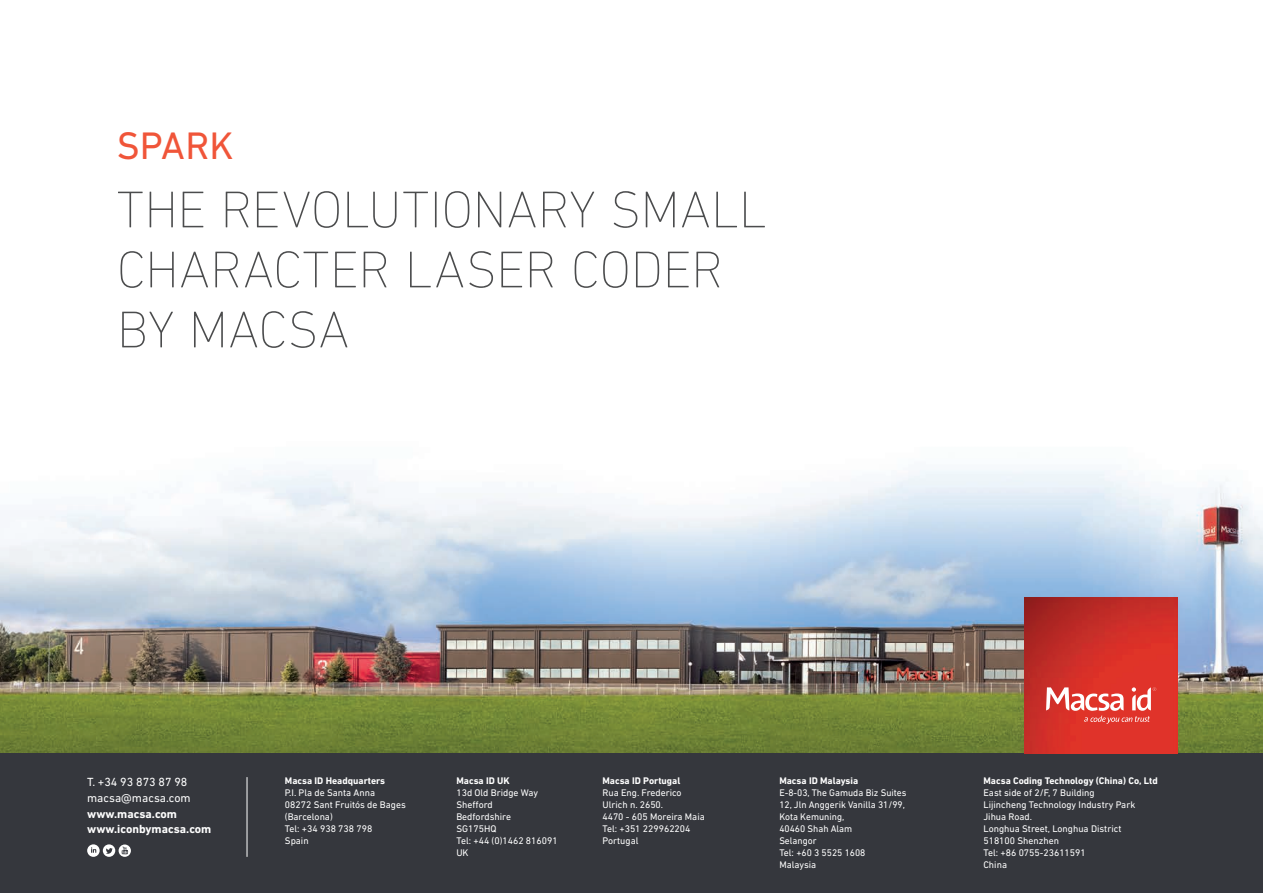
<style>
.page{position:relative;width:1263px;height:893px;background:#fff}
.page>*{position:absolute;margin:0;border:0;box-sizing:border-box;transform-origin:0 0}
.t1{font:200 52.5px/60px "DIN Next LT Pro";letter-spacing:-.005em;color:#4b4c4d}
.t2{font:39px "DIN Next LT Pro";letter-spacing:-.005em;color:#f05539}
.t3{font:700 12px/15.8px "DIN Next LT Pro";color:#fff}
.t4{font:12px/15.8px "DIN Next LT Pro";color:#fff}
.t5{font:9.75px/12px "DIN Next LT Pro";color:#fff}
.t6{font:700 9.75px "DIN Next LT Pro";color:#fff}
</style>
<div class="page">
<img style="left:0;top:469px;width:1263px;height:285px">
<div style="left:0;top:754px;width:1263px;height:139px;background:#35373d"></div>
<img style="left:1024px;top:597px;width:154px;height:157px">
<svg style="left:1046px;top:687px;width:110px;height:37px"></svg>
<svg style="left:87px;top:844px;width:44px;height:13px"></svg>
<hr style="left:247px;top:777px;width:1px;height:80px;background:#fff">
<h2 class="t2" style="left:117px;top:123px;width:118px">SPARK</h2>
<h1 class="t1" style="left:117px;top:179px;width:651px">THE REVOLUTIONARY SMALL<br>CHARACTER LASER CODER<br>BY MACSA</h1>
<p class="t4" style="left:87px;top:774px;width:105px">T. +34 93 873 87 98 macsa@macsa.com</p>
<p class="t3" style="left:87px;top:806px;width:126px">www.macsa.com www.iconbymacsa.com</p>
<p class="t6" style="left:285px;top:775px;width:102px">Macsa ID Headquarters</p>
<p class="t5" style="left:285px;top:787px;width:122px">P.I. Pla de Santa Anna<br>08272 Sant Fruitós de Bages (Barcelona)<br>Tel: +34 938 738 798<br>Spain</p>
<p class="t6" style="left:456px;top:775px;width:55px">Macsa ID UK</p>
<p class="t5" style="left:456px;top:787px;width:103px">13d Old Bridge Way<br>Shefford<br>Bedfordshire<br>SG175HQ<br>Tel: +44 (0)1462 816091<br>UK</p>
<p class="t6" style="left:602px;top:775px;width:79px">Macsa ID Portugal</p>
<p class="t5" style="left:602px;top:787px;width:104px">Rua Eng. Frederico<br>Ulrich n. 2650.<br>4470 - 605 Moreira Maia<br>Tel: +351 229962204<br>Portugal</p>
<p class="t6" style="left:779px;top:775px;width:80px">Macsa ID Malaysia</p>
<p class="t5" style="left:779px;top:787px;width:129px">E-8-03, The Gamuda Biz Suites<br>12, Jln Anggerik Vanilla 31/99,<br>Kota Kemuning,<br>40460 Shah Alam<br>Selangor<br>Tel: +60 3 5525 1608<br>Malaysia</p>
<p class="t6" style="left:983px;top:775px;width:176px">Macsa Coding Technology (China) Co, Ltd</p>
<p class="t5" style="left:983px;top:787px;width:153px">East side of 2/F, 7 Building<br>Lijincheng Technology Industry Park<br>Jihua Road.<br>Longhua Street, Longhua District<br>518100 Shenzhen<br>Tel: +86 0755-23611591<br>China</p>
</div>
